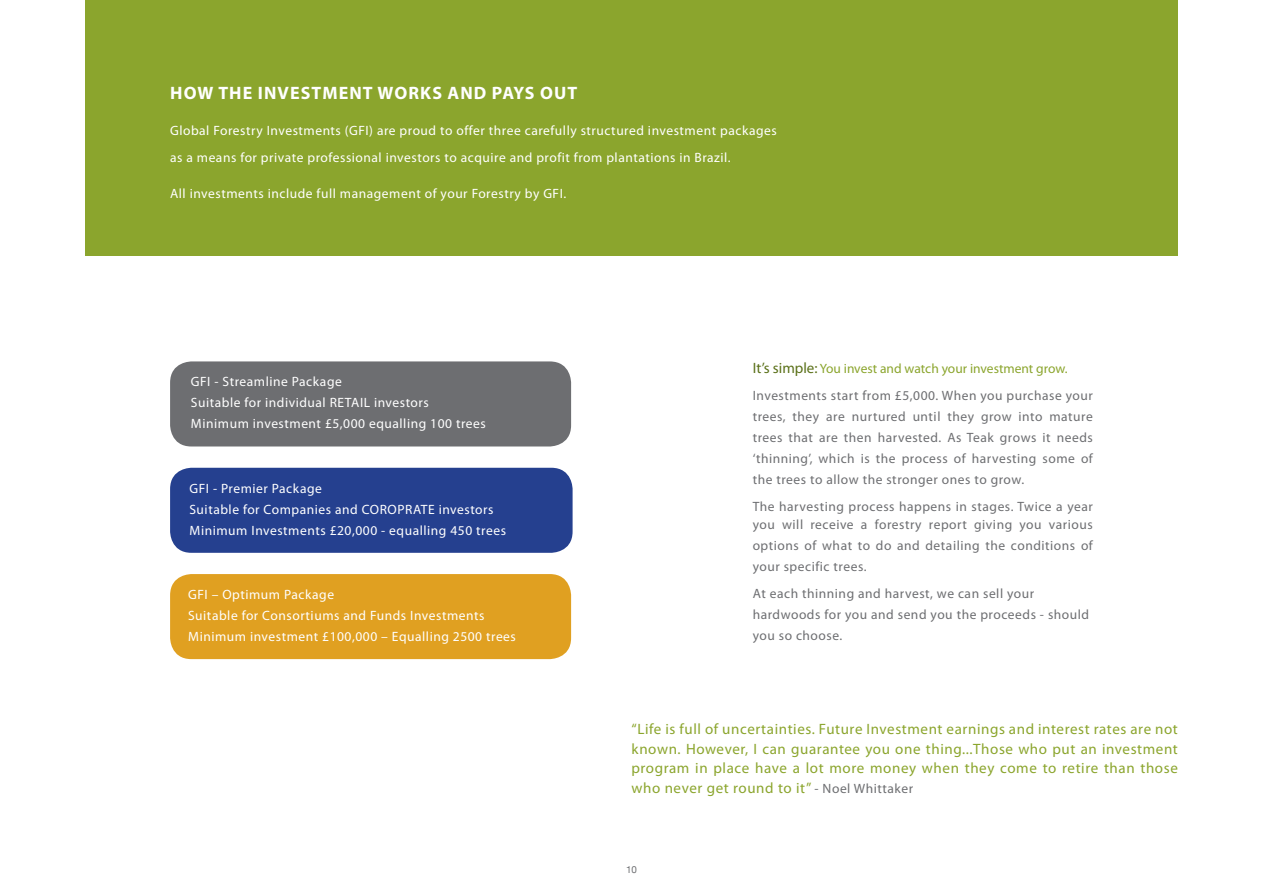
<style>
.page{position:relative;width:1263px;height:893px;background:#fff}
.page>*{position:absolute;margin:0;border:0;box-sizing:border-box;transform-origin:0 0}
.t1{font:700 18px "Myriad Pro";color:#fff}
.t2{font:15px/19.5px "Myriad Pro";letter-spacing:.04em;color:#8ba52d;text-align:justify}
.t3{font:13.5px/21px "Myriad Pro";letter-spacing:.04em;color:#fff}
.t4{font:13.5px/21px "Myriad Pro";letter-spacing:.04em;color:#6d6e71}
.t5{font:9.75px "Helvetica Neue";color:#6d6e71}
.s1{font-size:15px;color:#5a7018}
.s2{color:#8ba52d}
.s3{font-size:13.5px;color:#6d6e71}
</style>
<div class="page">
<div style="left:85px;top:0;width:1093px;height:255px;background:#8ba52d"></div>
<div style="left:170px;top:361px;width:401px;height:85px;background:#6d6e71;border-radius:21px"></div>
<div style="left:170px;top:468px;width:403px;height:85px;background:#25408f;border-radius:21px"></div>
<div style="left:170px;top:574px;width:401px;height:85px;background:#e0a021;border-radius:21px"></div>
<h1 class="t1" style="left:170px;top:81px;width:61px">HOW THE</h1>
<h1 class="t1" style="left:258px;top:81px;width:13px">INVESTMENT</h1>
<h1 class="t1" style="left:378px;top:81px;width:14px">WORKS</h1>
<h1 class="t1" style="left:447px;top:81px;width:14px">AND</h1>
<h1 class="t1" style="left:492px;top:81px;width:12px">PAYS</h1>
<h1 class="t1" style="left:540px;top:81px;width:14px">OUT</h1>
<p class="t3" style="left:170px;top:116px;width:608px;line-height:27px">Global Forestry Investments (GFI) are proud to offer three carefully structured investment packages as a means for private professional investors to acquire and profit from plantations in Brazil.</p>
<p class="t3" style="left:170px;top:182px;width:398px">All investments include full management of your Forestry by GFI.</p>
<p class="t3" style="left:191px;top:371px;width:296px">GFI - Streamline Package<br>Suitable for individual RETAIL investors<br>Minimum investment £5,000 equalling 100 trees</p>
<p class="t3" style="left:189px;top:477px;width:318px">GFI - Premier Package<br>Suitable for Companies and COROPRATE investors<br>Minimum Investments £20,000 - equalling 450 trees</p>
<p class="t3" style="left:188px;top:584px;width:329px">GFI – Optimum Package<br>Suitable for Consortiums and Funds Investments<br>Minimum investment £100,000 – Equalling 2500 trees</p>
<p class="t4" style="left:753px;top:354px;width:342px;line-height:27px"><span class="s1">It’s simple:</span> <span class="s2">You invest and watch your investment grow.<br></span>Investments start from £5,000. When you purchase your</p>
<p class="t4" style="left:753px;top:405px;width:342px;text-align:justify">trees, they are nurtured until they grow into mature trees that are then harvested. As Teak grows it needs ‘thinning’, which is the process of harvesting some of the trees to allow the stronger ones to grow.</p>
<p class="t4" style="left:753px;top:497px;width:342px;line-height:18px">The harvesting process happens in stages. Twice a year you will receive a forestry report giving you various</p>
<p class="t4" style="left:753px;top:534px;width:342px">options of what to do and detailing the conditions of your specific trees.</p>
<p class="t4" style="left:753px;top:582px;width:338px">At each thinning and harvest, we can sell your hardwoods for you and send you the proceeds - should you so choose.</p>
<p class="t2" style="left:631px;top:719px;width:548px">“Life is full of uncertainties. Future Investment earnings and interest rates are not known. However, I can guarantee you one thing...Those who put an investment program in place have a lot more money when they come to retire than those who never get round to it” <span class="s3">- Noel Whittaker</span></p>
<p class="t5" style="left:626px;top:863px;width:12px">10</p>
</div>
